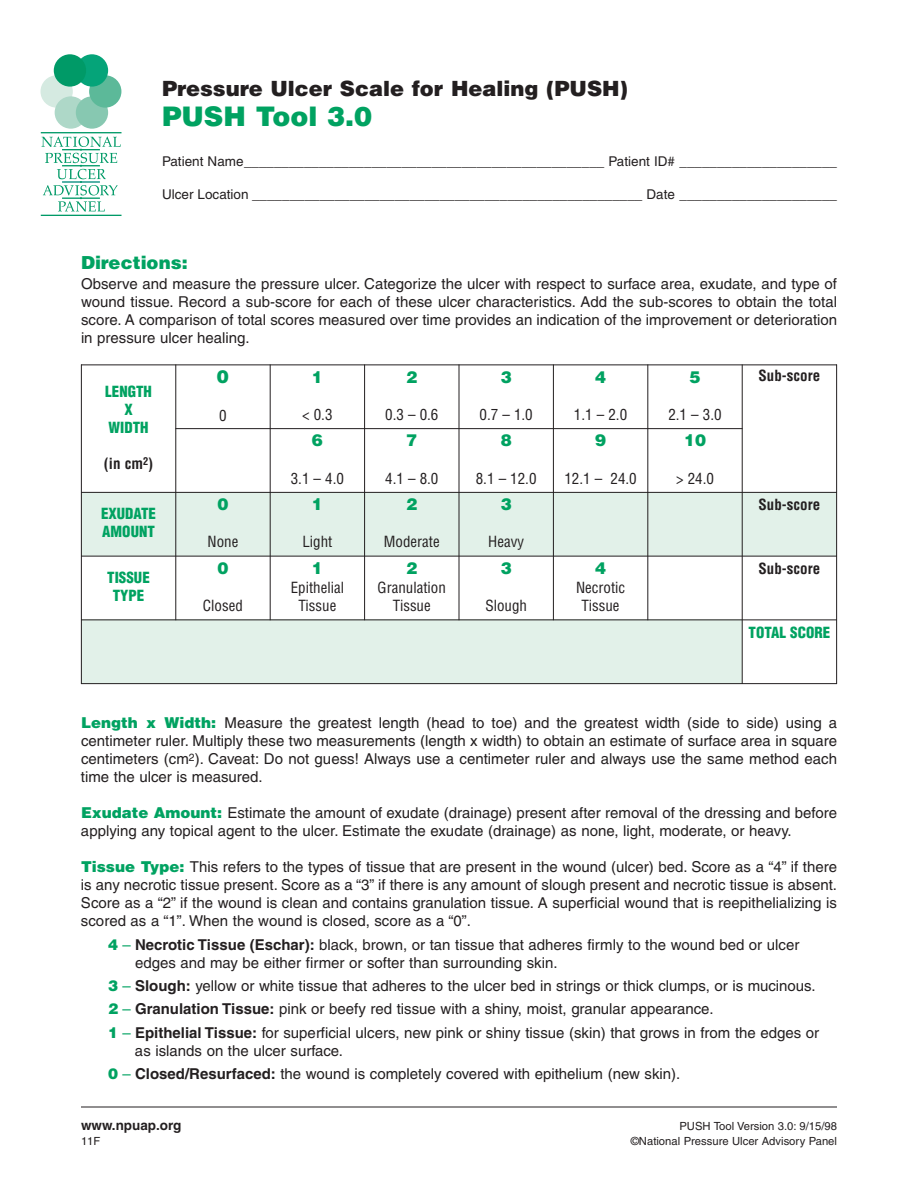
<style>
.page{position:relative;width:918px;height:1188px;background:#fff}
.page>*{position:absolute;margin:0;border:0;box-sizing:border-box;transform-origin:0 0}
.t1{font:900 27px "Helvetica";color:#00a261}
.t2{font:900 21px "Helvetica";color:#231f20}
.t3{font:900 18px "Helvetica";color:#00a261}
.t4{font:900 16.5px "Helvetica";color:#00a261}
.t5{font:15px/18px "Helvetica";color:#231f20}
.t6{font:condensed 15px/18px "Helvetica";color:#231f20;text-align:center}
.t7{font:900 condensed 15px/18px "Helvetica";color:#00a261;text-align:center}
.t8{font:700 condensed 15px "Helvetica";color:#231f20}
.t9{font:13.5px "Helvetica";color:#231f20}
.t10{font:700 13.5px "Helvetica";color:#231f20}
.t11{font:11.25px "Helvetica";color:#231f20}
.s1{font-weight:900;color:#00a261}
.s2{color:#00a261}
.s3{font-weight:700}
</style>
<div class="page">
<div style="left:81px;top:492px;width:95px;height:64px;background:#e2f1e9"></div>
<div style="left:176px;top:492px;width:94px;height:64px;background:#e2f1e9"></div>
<div style="left:270px;top:492px;width:95px;height:64px;background:#e2f1e9"></div>
<div style="left:365px;top:492px;width:94px;height:64px;background:#e2f1e9"></div>
<div style="left:459px;top:492px;width:94px;height:64px;background:#e2f1e9"></div>
<div style="left:553px;top:492px;width:95px;height:64px;background:#e2f1e9"></div>
<div style="left:648px;top:492px;width:94px;height:64px;background:#e2f1e9"></div>
<div style="left:742px;top:492px;width:95px;height:64px;background:#e2f1e9"></div>
<div style="left:81px;top:620px;width:661px;height:64px;background:#e2f1e9"></div>
<hr style="left:81px;top:364px;width:1px;height:320px;background:#231f20">
<hr style="left:175px;top:364px;width:1px;height:256px;background:#231f20">
<hr style="left:270px;top:364px;width:1px;height:256px;background:#231f20">
<hr style="left:364px;top:364px;width:1px;height:256px;background:#231f20">
<hr style="left:459px;top:364px;width:1px;height:256px;background:#231f20">
<hr style="left:553px;top:364px;width:1px;height:256px;background:#231f20">
<hr style="left:647px;top:364px;width:1px;height:256px;background:#231f20">
<hr style="left:742px;top:364px;width:1px;height:320px;background:#231f20">
<hr style="left:836px;top:364px;width:1px;height:320px;background:#231f20">
<hr style="left:81px;top:365px;width:756px;height:1px;background:#231f20">
<hr style="left:175px;top:428px;width:568px;height:1px;background:#231f20">
<hr style="left:81px;top:492px;width:756px;height:1px;background:#231f20">
<hr style="left:81px;top:556px;width:756px;height:1px;background:#231f20">
<hr style="left:81px;top:620px;width:756px;height:1px;background:#231f20">
<hr style="left:81px;top:683px;width:756px;height:1px;background:#231f20">
<hr style="left:81px;top:1107px;width:756px;height:1px;background:#231f20">
<div style="left:40px;top:75px;width:33px;height:33px;background:#d5eae1;border-radius:50%"></div>
<div style="left:55px;top:96px;width:32px;height:33px;background:#aed8c8;border-radius:50%"></div>
<div style="left:76px;top:96px;width:32px;height:33px;background:#87c8b1;border-radius:50%"></div>
<div style="left:89px;top:75px;width:32px;height:33px;background:#5cb999;border-radius:50%"></div>
<div style="left:76px;top:54px;width:32px;height:33px;background:#05a479;border-radius:50%"></div>
<div style="left:54px;top:54px;width:32px;height:33px;background:#009a67;border-radius:50%"></div>
<hr style="left:41px;top:132px;width:81px;height:1px;background:#009a67">
<hr style="left:41px;top:215px;width:81px;height:1px;background:#009a67">
<svg style="left:42px;top:137px;width:79px;height:75px"></svg>
<h2 class="t2" style="left:162px;top:81px;width:467px">Pressure Ulcer Scale for Healing (PUSH)</h2>
<h1 class="t1" style="left:162px;top:106px;width:212px">PUSH Tool 3.0</h1>
<p class="t9" style="left:162px;top:157px;width:677px">Patient Name________________________________________________ Patient ID# _____________________</p>
<p class="t9" style="left:162px;top:189px;width:677px">Ulcer Location ____________________________________________________ Date _____________________</p>
<p class="t3" style="left:81px;top:256px;width:108px">Directions:</p>
<p class="t5" style="left:81px;top:276px;width:758px;text-align:justify">Observe and measure the pressure ulcer. Categorize the ulcer with respect to surface area, exudate, and type of wound tissue. Record a sub-score for each of these ulcer characteristics. Add the sub-scores to obtain the total score. A comparison of total scores measured over time provides an indication of the improvement or deterioration in pressure ulcer healing.</p>
<p class="t7" style="left:105px;top:383px;width:48px">LENGTH<br>X<br>WIDTH</p>
<p class="t8" style="left:104px;top:455px;width:51px">(in cm<sup>2</sup>)</p>
<p class="t7" style="left:101px;top:505px;width:57px;text-align:left">EXUDATE<br>AMOUNT</p>
<p class="t7" style="left:107px;top:569px;width:44px">TISSUE<br>TYPE</p>
<p class="t3" style="left:217px;top:370px;width:14px">0</p>
<p class="t6" style="left:219px;top:407px;width:9px">0</p>
<p class="t4" style="left:217px;top:498px;width:13px">0</p>
<p class="t6" style="left:208px;top:533px;width:32px">None</p>
<p class="t4" style="left:217px;top:562px;width:13px">0</p>
<p class="t6" style="left:203px;top:597px;width:41px">Closed</p>
<p class="t4" style="left:312px;top:371px;width:13px">1</p>
<p class="t6" style="left:302px;top:406px;width:32px">&lt; 0.3</p>
<p class="t4" style="left:312px;top:435px;width:13px">6</p>
<p class="t6" style="left:291px;top:469px;width:55px">3.1 – 4.0</p>
<p class="t4" style="left:312px;top:498px;width:13px">1</p>
<p class="t6" style="left:302px;top:533px;width:31px">Light</p>
<p class="t4" style="left:312px;top:562px;width:13px">1</p>
<p class="t6" style="left:291px;top:579px;width:55px">Epithelial<br>Tissue</p>
<p class="t4" style="left:406px;top:371px;width:13px">2</p>
<p class="t6" style="left:385px;top:406px;width:55px">0.3 – 0.6</p>
<p class="t4" style="left:406px;top:435px;width:13px">7</p>
<p class="t6" style="left:385px;top:469px;width:55px">4.1 – 8.0</p>
<p class="t4" style="left:406px;top:498px;width:13px">2</p>
<p class="t6" style="left:384px;top:533px;width:57px">Moderate</p>
<p class="t4" style="left:406px;top:562px;width:13px">2</p>
<p class="t6" style="left:378px;top:579px;width:70px">Granulation<br>Tissue</p>
<p class="t4" style="left:501px;top:371px;width:13px">3</p>
<p class="t6" style="left:480px;top:406px;width:55px">0.7 – 1.0</p>
<p class="t4" style="left:501px;top:435px;width:13px">8</p>
<p class="t6" style="left:476px;top:469px;width:62px">8.1 – 12.0</p>
<p class="t4" style="left:501px;top:498px;width:13px">3</p>
<p class="t6" style="left:488px;top:533px;width:37px">Heavy</p>
<p class="t4" style="left:501px;top:562px;width:13px">3</p>
<p class="t6" style="left:485px;top:597px;width:43px">Slough</p>
<p class="t4" style="left:595px;top:371px;width:13px">4</p>
<p class="t6" style="left:574px;top:406px;width:55px">1.1 – 2.0</p>
<p class="t4" style="left:595px;top:435px;width:13px">9</p>
<p class="t6" style="left:564px;top:469px;width:74px">12.1 – 24.0</p>
<p class="t4" style="left:595px;top:562px;width:13px">4</p>
<p class="t6" style="left:576px;top:579px;width:51px">Necrotic<br>Tissue</p>
<p class="t4" style="left:690px;top:371px;width:13px">5</p>
<p class="t6" style="left:668px;top:406px;width:55px">2.1 – 3.0</p>
<p class="t4" style="left:684px;top:435px;width:24px">10</p>
<p class="t6" style="left:676px;top:469px;width:39px">&gt; 24.0</p>
<p class="t8" style="left:759px;top:367px;width:63px">Sub-score</p>
<p class="t8" style="left:759px;top:497px;width:63px">Sub-score</p>
<p class="t8" style="left:759px;top:560px;width:63px">Sub-score</p>
<p class="t7" style="left:749px;top:624px;width:83px">TOTAL SCORE</p>
<p class="t5" style="left:81px;top:715px;width:758px;text-align:justify"><span class="s1">Length x Width:</span> Measure the greatest length (head to toe) and the greatest width (side to side) using a centimeter ruler. Multiply these two measurements (length x width) to obtain an estimate of surface area in square centimeters (cm<sup>2</sup>). Caveat: Do not guess! Always use a centimeter ruler and always use the same method each time the ulcer is measured.</p>
<p class="t5" style="left:81px;top:805px;width:758px"><span class="s1">Exudate Amount:</span> Estimate the amount of exudate (drainage) present after removal of the dressing and before applying any topical agent to the ulcer. Estimate the exudate (drainage) as none, light, moderate, or heavy.</p>
<p class="t5" style="left:81px;top:859px;width:758px;text-align:justify"><span class="s1">Tissue Type:</span> This refers to the types of tissue that are present in the wound (ulcer) bed. Score as a “4” if there is any necrotic tissue present. Score as a “3” if there is any amount of slough present and necrotic tissue is absent.<br>Score as a “2” if the wound is clean and contains granulation tissue. A superficial wound that is reepithelializing is scored as a “1”. When the wound is closed, score as a “0”.</p>
<p class="t5" style="left:135px;top:937px;width:666px;text-indent:-27px"><span class="s1">4</span> <span class="s2">–</span> <span class="s3">Necrotic Tissue (Eschar):</span> black, brown, or tan tissue that adheres firmly to the wound bed or ulcer edges and may be either firmer or softer than surrounding skin.</p>
<p class="t5" style="left:108px;top:975px;width:713px;line-height:23.4px"><span class="s1">3</span> <span class="s2">–</span> <span class="s3">Slough:</span> yellow or white tissue that adheres to the ulcer bed in strings or thick clumps, or is mucinous.<br><span class="s1">2</span> <span class="s2">–</span> <span class="s3">Granulation Tissue:</span> pink or beefy red tissue with a shiny, moist, granular appearance.<br><span class="s1">1</span> <span class="s2">–</span> <span class="s3">Epithelial Tissue:</span> for superficial ulcers, new pink or shiny tissue (skin) that grows in from the edges or</p>
<p class="t5" style="left:108px;top:1040px;width:574px;line-height:23.4px;text-indent:27px">as islands on the ulcer surface.<br><span class="s1">0</span> <span class="s2">–</span> <span class="s3">Closed/Resurfaced:</span> the wound is completely covered with epithelium (new skin).</p>
<p class="t10" style="left:81px;top:1120px;width:102px">www.npuap.org</p>
<p class="t11" style="left:679px;top:1122px;width:159px">PUSH Tool Version 3.0: 9/15/98</p>
<p class="t11" style="left:81px;top:1137px;width:21px">11F</p>
<p class="t11" style="left:631px;top:1137px;width:208px">©National Pressure Ulcer Advisory Panel</p>
</div>
